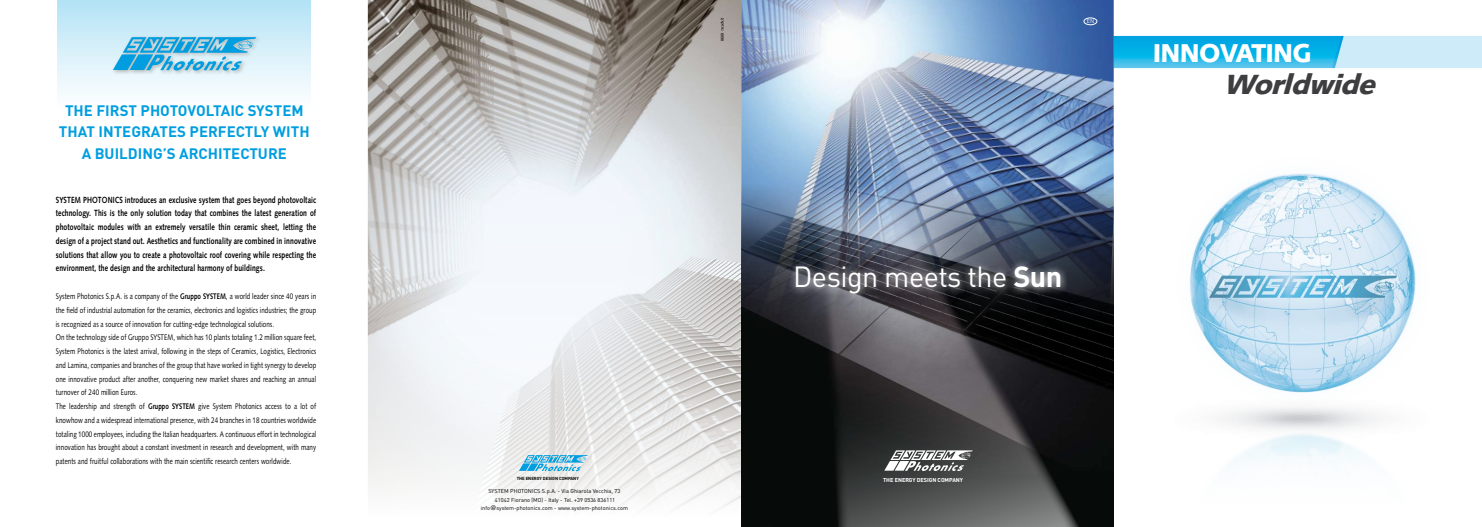
<style>
.page{position:relative;width:1482px;height:527px;background:#fff}
.page>*{position:absolute;margin:0;border:0;box-sizing:border-box;transform-origin:0 0}
.t1{font:28.75px "DIN";letter-spacing:-.02em;color:#fff}
.t2{font:italic 900 27.69px "Syntax";color:#3e3e40;scale:1.05 1}
.t3{font:900 25.69px "Syntax";letter-spacing:-.03em;color:#fff}
.t4{font:700 15px/21.2px "DIN";color:#009ee0;text-align:center}
.t5{font:700 8.94px/13.8px "Syntax";letter-spacing:.01em;color:#000;text-align:justify;scale:.77 1}
.t6{font:8.12px/13.8px "Syntax";letter-spacing:.01em;color:#000;scale:.77 1}
.t7{font:5.62px/8.1px "DIN";color:#000;text-align:center}
.t8{font:700 5.62px "DIN";letter-spacing:-.01em;color:#fff}
.t9{font:5.62px "DIN";color:#fff}
.t10{font:700 4.38px "DIN";letter-spacing:-.01em;color:#000}
.t11{font:condensed 4.38px "Formata";color:#000}
.s1{font-weight:700}
.s2{font-family:"Helvetica";font-size:6.25px}
</style>
<div class="page">
<img style="left:1114px;top:35px;width:302px;height:427px">
<img style="left:368px;top:0;width:373px;height:509px">
<div style="left:57px;top:0;width:253px;height:137px;background:linear-gradient(to bottom,#b7e4f6,#fff)"></div>
<div style="left:111px;top:35px;width:149px;height:41px;background:#a5a09a;opacity:.75"></div>
<svg style="left:113px;top:37px;width:143px;height:33px;background:#6ec0e1"></svg>
<svg style="left:519px;top:454px;width:68px;height:16px"></svg>
<img style="left:741px;top:0;width:372px;height:165px">
<img style="left:741px;top:165px;width:372px;height:361px">
<svg style="left:829px;top:366px;width:259px;height:160px;background:#3a3a3b"></svg>
<svg style="left:787px;top:258px;width:280px;height:43px;background:#484950"></svg>
<svg style="left:884px;top:450px;width:88px;height:20px"></svg>
<svg style="left:1113px;top:36px;width:368px;height:32px;background:#5bc8ed"></svg>
<svg style="left:720px;top:18px;width:3px;height:12px"></svg>
<div style="left:1083px;top:18px;width:13px;height:7px;border:1px solid #fff;border-radius:50%"></div>
<h3 class="t4" style="left:59px;top:99px;width:252px">THE FIRST PHOTOVOLTAIC SYSTEM<br>THAT INTEGRATES PERFECTLY WITH<br>A BUILDING’S ARCHITECTURE</h3>
<p class="t5" style="left:56px;top:192px;width:339px">SYSTEM PHOTONICS introduces an exclusive system that goes beyond photovoltaic technology. This is the only solution today that combines the latest generation of photovoltaic modules with an extremely versatile thin ceramic sheet, letting the design of a project stand out. Aesthetics and functionality are combined in innovative solutions that allow you to create a photovoltaic roof covering while respecting the environment, the design and the architectural harmony of buildings.</p>
<p class="t6" style="left:56px;top:289px;width:339px">System Photonics S.p.A. is a company of the <span class="s1">Gruppo SYSTEM</span>, a world leader since 40 years in the field of industrial automation for the ceramics, electronics and logistics industries; the group is recognized as a source of innovation for cutting-edge technological solutions.<br>On the technology side of Gruppo SYSTEM, which has 10 plants totaling 1.2 million square feet, System Photonics is the latest arrival, following in the steps of Ceramics, Logistics, Electronics and Lamina, companies and branches of the group that have worked in tight synergy to develop one innovative product after another, conquering new market shares and reaching an annual turnover of 240 million Euros.<br>The leadership and strength of <span class="s1">Gruppo SYSTEM</span> give System Photonics access to a lot of knowhow and a widespread international presence, with 24 branches in 18 countries worldwide totaling 1000 employees, including the Italian headquarters. A continuous effort in technological innovation has brought about a constant investment in research and development, with many patents and fruitful collaborations with the main scientific research centers worldwide.</p>
<p class="t10" style="left:516px;top:475px;width:64px">THE ENERGY DESIGN COMPANY</p>
<p class="t7" style="left:481px;top:486px;width:149px">SYSTEM PHOTONICS S.p.A. - Via Ghiarola Vecchia, 73<br>41042 Fiorano (MO) - Italy - Tel. +39 0536 836111 info<span class="s2">@</span>system-photonics.com - www.system-photonics.com</p>
<p class="t11" style="left:719px;top:41px;width:10px;rotate:-90deg">0609</p>
<p class="t9" style="left:1086px;top:18px;width:9px">EN</p>
<h3 class="t3" style="left:1152px;top:38px;width:161px">INNOVATING</h3>
<h2 class="t2" style="left:1222px;top:68px;width:154px">Worldwide</h2>
<h1 class="t1" style="left:793px;top:259px;width:270px">Design meets the <span class="s1">Sun</span></h1>
<p class="t8" style="left:883px;top:476px;width:81px">THE ENERGY DESIGN COMPANY</p>
</div>
